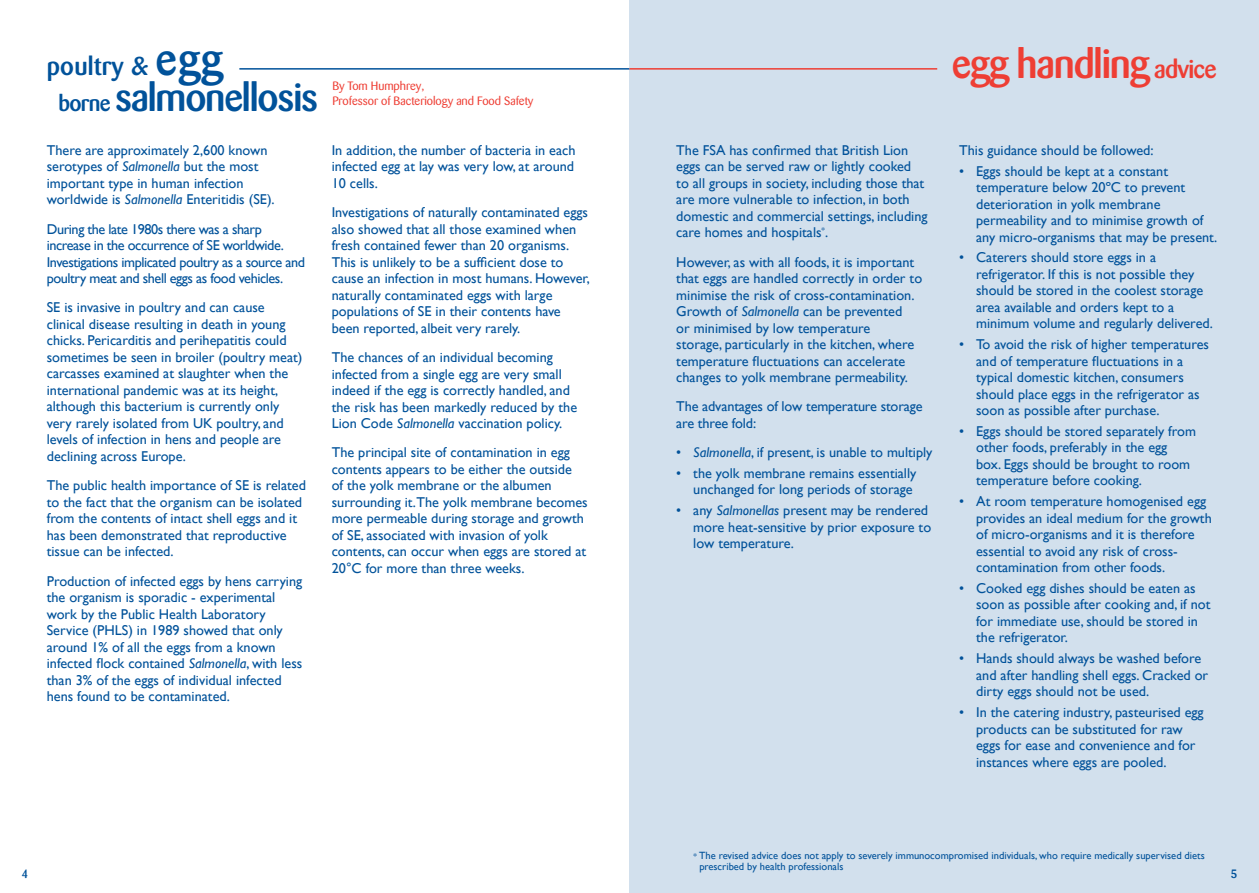
<style>
.page{position:relative;width:1259px;height:893px;background:#fff}
.page>*{position:absolute;margin:0;border:0;box-sizing:border-box;transform-origin:0 0}
.t1{font:500 40.5px "Barmeno";letter-spacing:-.03em;color:#ee3e34}
.t2{font:500 39px "Barmeno";letter-spacing:-.03em;color:#01529a}
.t3{font:500 25.5px "Barmeno";letter-spacing:.01em;color:#01529a}
.t4{font:14.25px/16.5px "Gill Sans";color:#01529a}
.t5{font:14.25px/16.5px "Gill Sans";letter-spacing:-.03em;color:#01529a}
.t6{font:12px/15px "Barmeno";color:#ee3e34}
.t7{font:500 12px "Barmeno";color:#01529a}
.t8{font:10.5px/11.6px "Gill Sans";color:#01529a}
.s1{font-size:45px}
.s2{font-size:22.5px}
.s3{font-style:italic}
.s4{font-size:25.5px}
.s5{font-size:8.25px}
</style>
<div class="page">
<div style="left:629px;top:0;width:630px;height:893px;background:#d2e0ed"></div>
<hr style="left:239px;top:68px;width:390px;height:2px;background:#01529a">
<hr style="left:629px;top:68px;width:308px;height:2px;background:#ee3e34">
<h3 class="t3" style="left:47px;top:51px;width:178px">poultry &amp; <span class="s1">egg</span></h3>
<h2 class="t2" style="left:58px;top:74px;width:261px"><span class="s2">borne</span> salmonellosis</h2>
<p class="t4" style="left:47px;top:142px;width:229px">There are approximately 2,600 known serotypes of <span class="s3">Salmonella</span> but the most important type in human infection worldwide is <span class="s3">Salmonella</span> Enteritidis (SE).</p>
<p class="t5" style="left:47px;top:220px;width:260px">During the late 1980s there was a sharp increase in the occurrence of SE worldwide.<br>Investigations implicated poultry as a source and poultry meat and shell eggs as food vehicles.</p>
<p class="t4" style="left:47px;top:299px;width:257px">SE is invasive in poultry and can cause clinical disease resulting in death in young chicks. Pericarditis and perihepatitis could sometimes be seen in broiler (poultry meat) carcasses examined at slaughter when the international pandemic was at its height, although this bacterium is currently only very rarely isolated from UK poultry, and levels of infection in hens and people are declining across Europe.</p>
<p class="t4" style="left:47px;top:477px;width:261px">The public health importance of SE is related to the fact that the organism can be isolated from the contents of intact shell eggs and it has been demonstrated that reproductive tissue can be infected.</p>
<p class="t4" style="left:47px;top:572px;width:257px">Production of infected eggs by hens carrying the organism is sporadic - experimental work by the Public Health Laboratory Service (PHLS) in 1989 showed that only around 1% of all the eggs from a known infected flock contained <span class="s3">Salmonella</span>, with less than 3% of the eggs of individual infected hens found to be contaminated.</p>
<p class="t6" style="left:332px;top:79px;width:202px">By Tom Humphrey,<br>Professor of Bacteriology and Food Safety</p>
<p class="t4" style="left:332px;top:142px;width:245px;text-align:justify">In addition, the number of bacteria in each infected egg at lay was very low, at around 10 cells.</p>
<p class="t4" style="left:332px;top:204px;width:260px">Investigations of naturally contaminated eggs also showed that all those examined when fresh contained fewer than 20 organisms.<br>This is unlikely to be a sufficient dose to cause an infection in most humans. However, naturally contaminated eggs with large populations of SE in their contents have been reported, albeit very rarely.</p>
<p class="t4" style="left:332px;top:349px;width:247px">The chances of an individual becoming infected from a single egg are very small indeed if the egg is correctly handled, and the risk has been markedly reduced by the Lion Code <span class="s3">Salmonella</span> vaccination policy.</p>
<p class="t4" style="left:332px;top:444px;width:257px">The principal site of contamination in egg contents appears to be either the outside<br>of the yolk membrane or the albumen surrounding it.The yolk membrane becomes more permeable during storage and growth of SE, associated with invasion of yolk contents, can occur when eggs are stored at 20°C for more than three weeks.</p>
<p class="t7" style="left:22px;top:866px;width:8px">4</p>
<h1 class="t1" style="left:951px;top:40px;width:266px">egg handling <span class="s4">advice</span></h1>
<p class="t4" style="left:676px;top:142px;width:253px">The FSA has confirmed that British Lion eggs can be served raw or lightly cooked<br>to all groups in society, including those that are more vulnerable to infection, in both domestic and commercial settings, including care homes and hospitals<sup>*</sup>.</p>
<p class="t4" style="left:676px;top:253px;width:247px">However, as with all foods, it is important that eggs are handled correctly in order to minimise the risk of cross-contamination.<br>Growth of <span class="s3">Salmonella</span> can be prevented<br>or minimised by low temperature<br>storage, particularly in the kitchen, where temperature fluctuations can accelerate changes to yolk membrane permeability.</p>
<p class="t4" style="left:676px;top:398px;width:248px">The advantages of low temperature storage are three fold:</p>
<p class="t4" style="left:676px;top:444px;width:258px">• <span class="s3">Salmonella</span>, if present, is unable to multiply</p>
<p class="t4" style="left:676px;top:465px;width:241px;text-align:right">• the yolk membrane remains essentially unchanged for long periods of storage</p>
<p class="t4" style="left:693px;top:502px;width:239px;text-indent:-17px">• any <span class="s3">Salmonellas</span> present may be rendered more heat-sensitive by prior exposure to low temperature.</p>
<p class="t4" style="left:959px;top:142px;width:196px">This guidance should be followed:</p>
<p class="t4" style="left:976px;top:162px;width:242px;text-indent:-17px">• Eggs should be kept at a constant temperature below 20ºC to prevent deterioration in yolk membrane permeability and to minimise growth of any micro-organisms that may be present.</p>
<p class="t4" style="left:976px;top:249px;width:238px;text-indent:-17px">• Caterers should store eggs in a refrigerator. If this is not possible they should be stored in the coolest storage area available and orders kept to a minimum volume and regularly delivered.</p>
<p class="t4" style="left:976px;top:336px;width:234px;text-indent:-17px">• To avoid the risk of higher temperatures and of temperature fluctuations in a typical domestic kitchen, consumers should place eggs in the refrigerator as soon as possible after purchase.</p>
<p class="t4" style="left:976px;top:423px;width:221px;text-indent:-17px">• Eggs should be stored separately from other foods, preferably in the egg<br>box. Eggs should be brought to room temperature before cooking.</p>
<p class="t4" style="left:976px;top:493px;width:237px;text-indent:-17px">• At room temperature homogenised egg provides an ideal medium for the growth of micro-organisms and it is therefore essential to avoid any risk of cross&shy;contamination from other foods.</p>
<p class="t4" style="left:976px;top:580px;width:236px;text-indent:-17px">• Cooked egg dishes should be eaten as soon as possible after cooking and, if not for immediate use, should be stored in the refrigerator.</p>
<p class="t4" style="left:976px;top:650px;width:234px;text-indent:-17px">• Hands should always be washed before and after handling shell eggs. Cracked or dirty eggs should not be used.</p>
<p class="t4" style="left:976px;top:704px;width:229px;text-indent:-17px">• In the catering industry, pasteurised egg products can be substituted for raw eggs for ease and convenience and for instances where eggs are pooled.</p>
<p class="t8" style="left:699px;top:849px;width:507px;text-indent:-6px"><span class="s5">*</span> The revised advice does not apply to severely immunocompromised individuals, who require medically supervised diets prescribed by health professionals</p>
<p class="t7" style="left:1230px;top:866px;width:8px">5</p>
</div>
